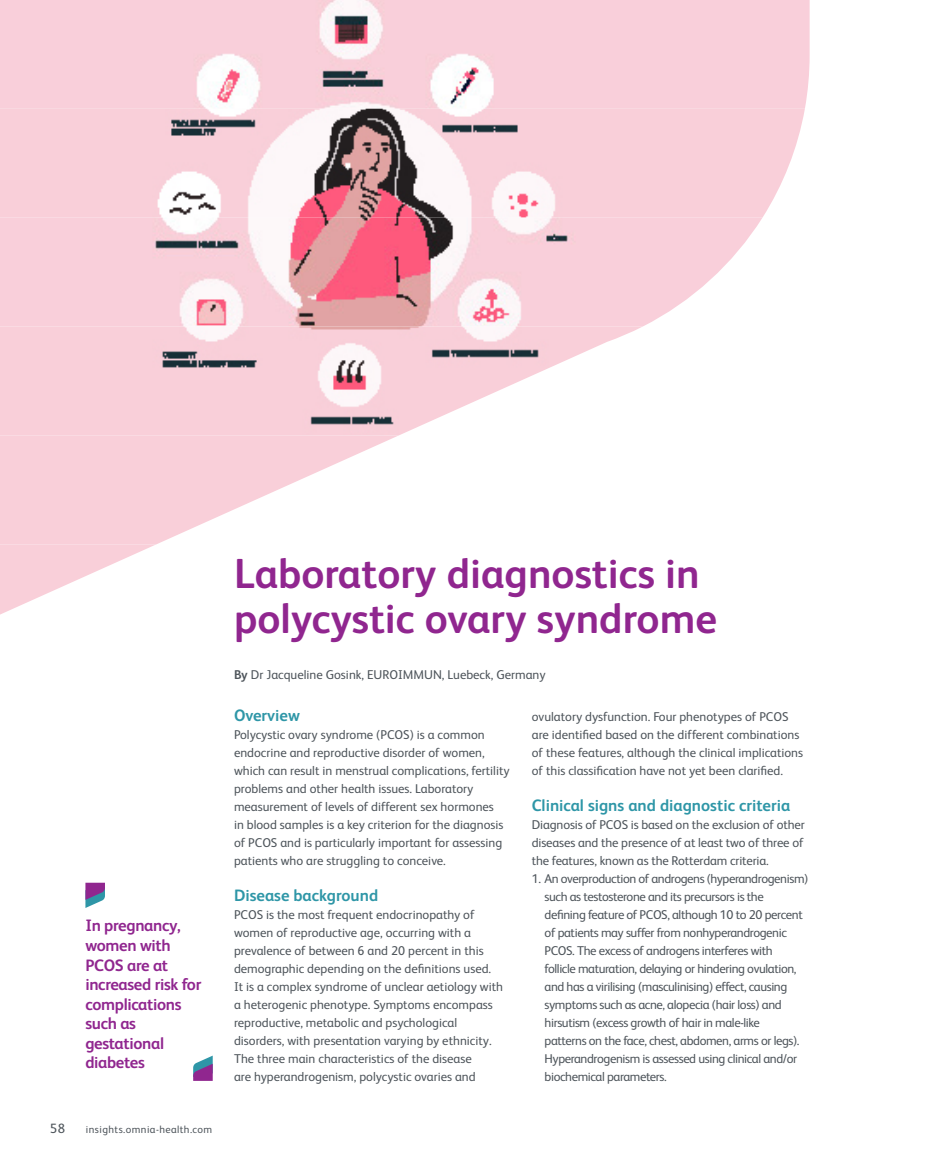
<style>
.page{position:relative;width:936px;height:1166px;background:#fff}
.page>*{position:absolute;margin:0;border:0;box-sizing:border-box;transform-origin:0 0}
.Main_Heading_v2{font:700 42px/45px "FS Albert";color:#90268f}
.Body_Copy_v2{font:700 16.5px/19.5px "FS Albert";letter-spacing:-.02em;color:#90268f}
.Sub_heading_v2{font:700 16.5px "FS Albert";color:#2e96a7}
.t1{font:13.5px "FS Albert";color:#4d545a}
.Body_Copy_v2-2{font:12.75px/18px "FS Albert";color:#4d545a}
.Body_Copy_v2-3{font:12.75px/18px "FS Albert";letter-spacing:-.03em;color:#4d545a}
.t2{font:10.5px "FS Albert";letter-spacing:.04em;color:#4d545a}
.s1{font-weight:700}
</style>
<div class="page">
<svg style="left:85px;top:882px;width:20px;height:25px"></svg>
<svg style="left:193px;top:1055px;width:20px;height:25px"></svg>
<img style="left:0;top:0;width:809px;height:109px">
<img style="left:0;top:109px;width:804px;height:108px">
<img style="left:0;top:217px;width:762px;height:109px">
<img style="left:0;top:326px;width:642px;height:109px">
<img style="left:0;top:544px;width:156px;height:70px">
<p class="Body_Copy_v2" style="left:85px;top:915px;width:117px">In pregnancy, women with<br>PCOS are at increased risk for complications such as gestational diabetes</p>
<p class="t1" style="left:50px;top:1119px;width:17px">58</p>
<p class="t2" style="left:86px;top:1122px;width:128px">insights.omnia-health.com</p>
<p class="Main_Heading_v2" style="left:234px;top:549px;width:484px">Laboratory diagnostics in polycystic ovary syndrome</p>
<p class="Body_Copy_v2-2" style="left:234px;top:664px;width:313px"><span class="s1">By</span> Dr Jacqueline Gosink, EUROIMMUN, Luebeck, Germany</p>
<p class="Sub_heading_v2" style="left:234px;top:703px;width:67px">Overview</p>
<p class="Body_Copy_v2-2" style="left:234px;top:724px;width:277px">Polycystic ovary syndrome (PCOS) is a common endocrine and reproductive disorder of women, which can result in menstrual complications, fertility problems and other health issues. Laboratory measurement of levels of different sex hormones<br>in blood samples is a key criterion for the diagnosis of PCOS and is particularly important for assessing patients who are struggling to conceive.</p>
<p class="Sub_heading_v2" style="left:234px;top:883px;width:146px">Disease background</p>
<p class="Body_Copy_v2-2" style="left:234px;top:904px;width:270px">PCOS is the most frequent endocrinopathy of women of reproductive age, occurring with a prevalence of between 6 and 20 percent in this demographic depending on the definitions used.<br>It is a complex syndrome of unclear aetiology with a heterogenic phenotype. Symptoms encompass reproductive, metabolic and psychological disorders, with presentation varying by ethnicity.<br>The three main characteristics of the disease<br>are hyperandrogenism, polycystic ovaries and</p>
<p class="Body_Copy_v2-2" style="left:531px;top:706px;width:273px">ovulatory dysfunction. Four phenotypes of PCOS are identified based on the different combinations of these features, although the clinical implications of this classification have not yet been clarified.</p>
<p class="Sub_heading_v2" style="left:531px;top:793px;width:260px">Clinical signs and diagnostic criteria</p>
<p class="Body_Copy_v2-2" style="left:531px;top:814px;width:274px;text-align:justify">Diagnosis of PCOS is based on the exclusion of other diseases and the presence of at least two of three of the features, known as the Rotterdam criteria.</p>
<p class="Body_Copy_v2-3" style="left:544px;top:868px;width:265px;text-indent:-13px">1. An overproduction of androgens (hyperandrogenism) such as testosterone and its precursors is the<br>defining feature of PCOS, although 10 to 20 percent of patients may suffer from nonhyperandrogenic PCOS. The excess of androgens interferes with<br>follicle maturation, delaying or hindering ovulation, and has a virilising (masculinising) effect, causing symptoms such as acne, alopecia (hair loss) and hirsutism (excess growth of hair in male-like<br>patterns on the face, chest, abdomen, arms or legs).<br>Hyperandrogenism is assessed using clinical and/or biochemical parameters.</p>
</div>
